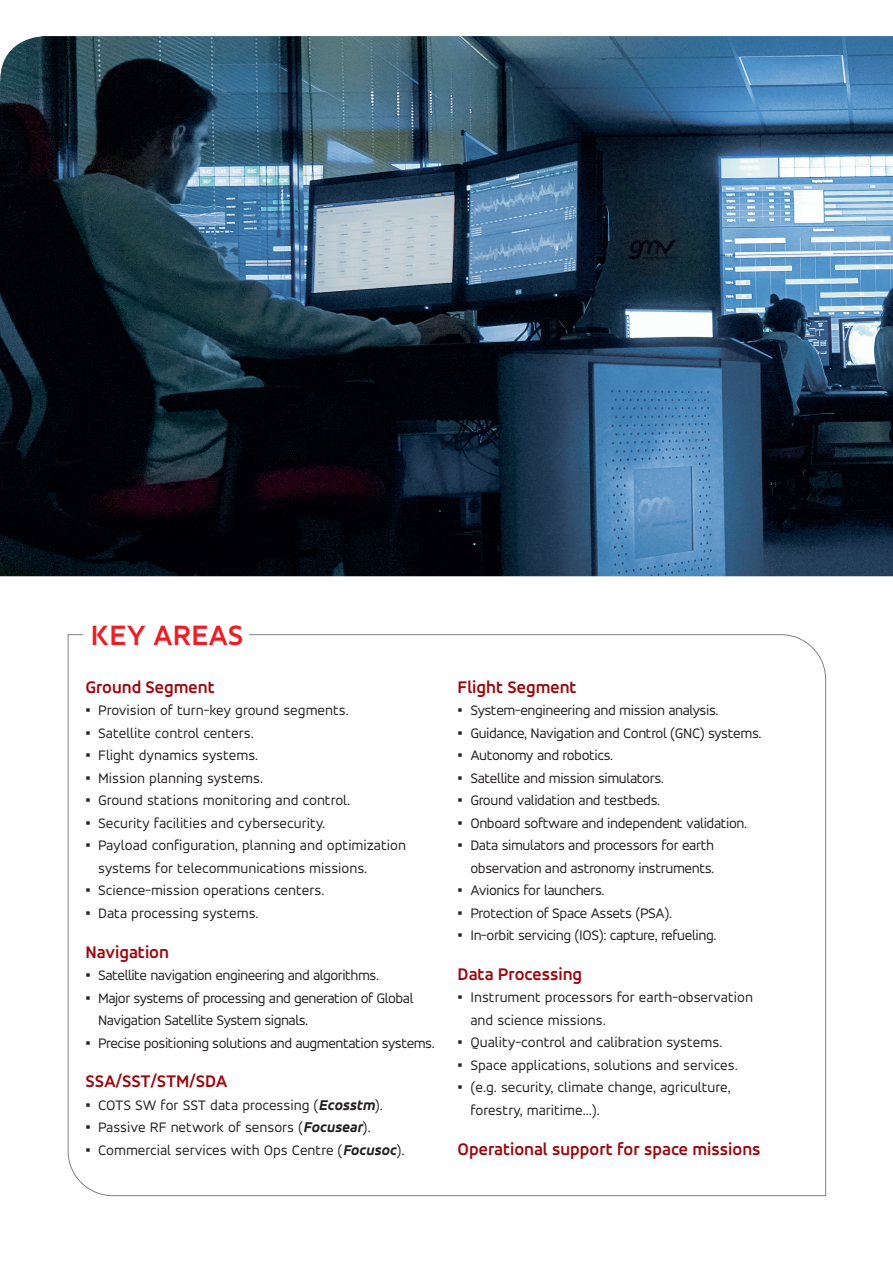
<style>
.page{position:relative;width:893px;height:1263px;background:#fff}
.page>*{position:absolute;margin:0;border:0;box-sizing:border-box;transform-origin:0 0}
.texto_general{font:700 30px "Accord Alternate";color:#ee1d23}
.general{font:700 18px "Accord Alternate";color:#9d070d}
.t1{font:15px/22.5px "Accord Alternate";color:#231f20}
.t2{font:15px/22.5px "Accord Alternate";letter-spacing:-.025em;color:#231f20}
.s1{font-family:"Arial"}
.s2{font-weight:700;font-style:italic;font-stretch:expanded}
</style>
<div class="page">
<svg style="left:67px;top:634px;width:759px;height:562px"></svg>
<div style="left:84px;top:623px;width:165px;height:22px;background:#fff"></div>
<img style="left:0;top:36px;width:893px;height:540px">
<p class="texto_general" style="left:91px;top:617px;width:154px">KEY AREAS</p>
<p class="general" style="left:85px;top:676px;width:131px">Ground Segment</p>
<p class="t1" style="left:85px;top:699px;width:265px"><span class="s1">▪</span> Provision of turn-key ground segments.</p>
<p class="t1" style="left:85px;top:721px;width:170px"><span class="s1">▪</span> Satellite control centers.</p>
<p class="t1" style="left:85px;top:744px;width:174px"><span class="s1">▪</span> Flight dynamics systems.</p>
<p class="t1" style="left:85px;top:766px;width:179px"><span class="s1">▪</span> Mission planning systems.</p>
<p class="t1" style="left:85px;top:789px;width:266px"><span class="s1">▪</span> Ground stations monitoring and control.</p>
<p class="t1" style="left:85px;top:811px;width:241px"><span class="s1">▪</span> Security facilities and cybersecurity.</p>
<p class="t1" style="left:98px;top:834px;width:309px;text-indent:-13px"><span class="s1">▪</span> Payload configuration, planning and optimization systems for telecommunications missions.</p>
<p class="t1" style="left:85px;top:879px;width:240px"><span class="s1">▪</span> Science-mission operations centers.</p>
<p class="t1" style="left:85px;top:901px;width:175px"><span class="s1">▪</span> Data processing systems.</p>
<p class="general" style="left:85px;top:941px;width:85px">Navigation</p>
<p class="t2" style="left:85px;top:964px;width:295px"><span class="s1">▪</span> Satellite navigation engineering and algorithms.</p>
<p class="t2" style="left:98px;top:986px;width:317px;text-indent:-13px"><span class="s1">▪</span> Major systems of processing and generation of Global<br>Navigation Satellite System signals.</p>
<p class="t2" style="left:85px;top:1031px;width:351px"><span class="s1">▪</span> Precise positioning solutions and augmentation systems.</p>
<p class="general" style="left:85px;top:1070px;width:144px">SSA/SST/STM/SDA</p>
<p class="t1" style="left:85px;top:1093px;width:299px"><span class="s1">▪</span> COTS SW for SST data processing (<span class="s2">Ecosstm</span>).</p>
<p class="t1" style="left:85px;top:1116px;width:287px"><span class="s1">▪</span> Passive RF network of sensors (<span class="s2">Focusear</span>).</p>
<p class="t1" style="left:85px;top:1138px;width:321px"><span class="s1">▪</span> Commercial services with Ops Centre (<span class="s2">Focusoc</span>).</p>
<p class="general" style="left:458px;top:676px;width:120px">Flight Segment</p>
<p class="t2" style="left:458px;top:699px;width:262px"><span class="s1">▪</span> System-engineering and mission analysis.</p>
<p class="t2" style="left:458px;top:721px;width:305px"><span class="s1">▪</span> Guidance, Navigation and Control (GNC) systems.</p>
<p class="t2" style="left:458px;top:744px;width:157px"><span class="s1">▪</span> Autonomy and robotics.</p>
<p class="t2" style="left:458px;top:766px;width:208px"><span class="s1">▪</span> Satellite and mission simulators.</p>
<p class="t2" style="left:458px;top:789px;width:204px"><span class="s1">▪</span> Ground validation and testbeds.</p>
<p class="t2" style="left:458px;top:811px;width:291px"><span class="s1">▪</span> Onboard software and independent validation.</p>
<p class="t2" style="left:458px;top:834px;width:258px;text-align:right"><span class="s1">▪</span> Data simulators and processors for earth observation and astronomy instruments.</p>
<p class="t2" style="left:458px;top:879px;width:149px"><span class="s1">▪</span> Avionics for launchers.</p>
<p class="t2" style="left:458px;top:901px;width:216px"><span class="s1">▪</span> Protection of Space Assets (PSA).</p>
<p class="t2" style="left:458px;top:924px;width:260px"><span class="s1">▪</span> In-orbit servicing (IOS): capture, refueling.</p>
<p class="general" style="left:458px;top:963px;width:126px">Data Processing</p>
<p class="t1" style="left:470px;top:986px;width:284px;text-indent:-13px"><span class="s1">▪</span> Instrument processors for earth-observation and science missions.</p>
<p class="t1" style="left:458px;top:1031px;width:266px"><span class="s1">▪</span> Quality-control and calibration systems.</p>
<p class="t1" style="left:458px;top:1053px;width:282px"><span class="s1">▪</span> Space applications, solutions and services.</p>
<p class="t1" style="left:470px;top:1076px;width:262px;text-indent:-13px"><span class="s1">▪</span> (e.g. security, climate change, agriculture, forestry, maritime...).</p>
<p class="general" style="left:458px;top:1138px;width:304px">Operational support for space missions</p>
</div>
